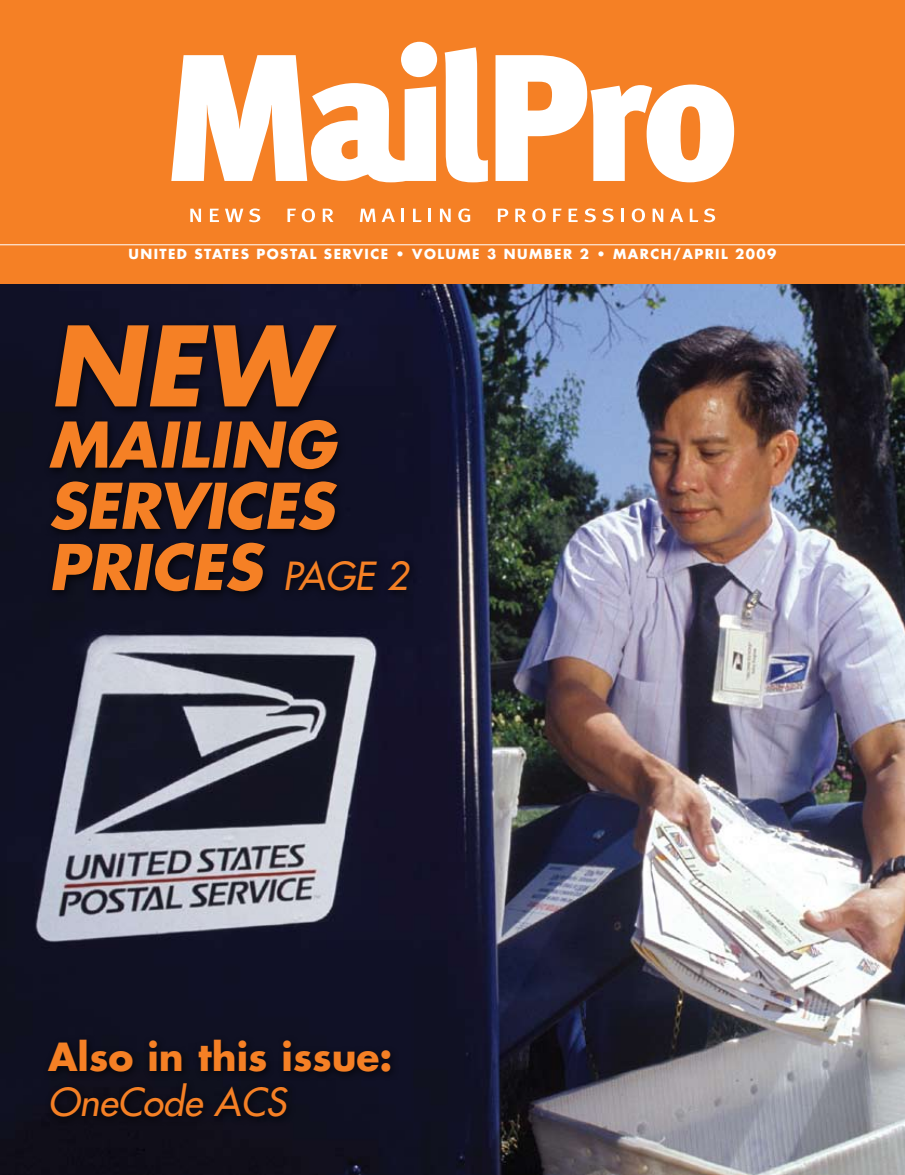
<style>
.page{position:relative;width:905px;height:1175px;background:#fff}
.page>*{position:absolute;margin:0;border:0;box-sizing:border-box;transform-origin:0 0}
.t1{font:italic 700 107.55px "Futura";color:#f58025}
.t2{font:italic 700 61.2px/61.2px "Futura";color:#f58025}
.t3{font:700 37.65px "Futura";color:#f58025}
.t4{font:italic 37.65px "Futura";color:#f58025}
.t5{font:700 13.5px "Futura";letter-spacing:.105em;color:#fff}
.s1{font-weight:400;font-size:37.65px}
</style>
<div class="page">
<img style="left:0;top:284px;width:904px;height:890px">
<div style="left:0;top:0;width:904px;height:284px;background:#f58025"></div>
<hr style="left:0;top:244px;width:904px;height:1px;background:#fff">
<svg style="left:495px;top:55px;width:239px;height:127px"></svg>
<svg style="left:444px;top:47px;width:44px;height:135px"></svg>
<svg style="left:171px;top:42px;width:266px;height:140px"></svg>
<svg style="left:190px;top:209px;width:11px;height:13px"></svg>
<svg style="left:210px;top:209px;width:9px;height:13px"></svg>
<svg style="left:225px;top:209px;width:18px;height:13px"></svg>
<svg style="left:249px;top:208px;width:11px;height:14px"></svg>
<svg style="left:287px;top:209px;width:9px;height:13px"></svg>
<svg style="left:302px;top:208px;width:13px;height:14px"></svg>
<svg style="left:323px;top:209px;width:10px;height:13px"></svg>
<svg style="left:360px;top:209px;width:15px;height:13px"></svg>
<svg style="left:381px;top:209px;width:14px;height:13px"></svg>
<svg style="left:401px;top:209px;width:3px;height:13px"></svg>
<svg style="left:413px;top:209px;width:8px;height:13px"></svg>
<svg style="left:428px;top:209px;width:3px;height:13px"></svg>
<svg style="left:440px;top:209px;width:10px;height:13px"></svg>
<svg style="left:458px;top:208px;width:12px;height:14px"></svg>
<svg style="left:498px;top:209px;width:10px;height:13px"></svg>
<svg style="left:515px;top:209px;width:11px;height:13px"></svg>
<svg style="left:532px;top:208px;width:13px;height:14px"></svg>
<svg style="left:553px;top:209px;width:8px;height:13px"></svg>
<svg style="left:568px;top:209px;width:9px;height:13px"></svg>
<svg style="left:584px;top:208px;width:11px;height:14px"></svg>
<svg style="left:602px;top:208px;width:11px;height:14px"></svg>
<svg style="left:621px;top:209px;width:3px;height:13px"></svg>
<svg style="left:631px;top:208px;width:14px;height:14px"></svg>
<svg style="left:652px;top:209px;width:11px;height:13px"></svg>
<svg style="left:670px;top:209px;width:13px;height:13px"></svg>
<svg style="left:689px;top:208px;width:26px;height:14px"></svg>
<div style="left:43px;top:320px;width:375px;height:282px;background:#000;opacity:.75"></div>
<div style="left:42px;top:1033px;width:357px;height:93px;background:#0e0e1c"></div>
<p class="t5" style="left:128px;top:245px;width:649px">UNITED STATES POSTAL SERVICE • VOLUME 3 NUMBER 2 • MARCH/APRIL 2009</p>
<h1 class="t1" style="left:48px;top:291px;width:275px">NEW</h1>
<h2 class="t2" style="left:48px;top:412px;width:361px">MAILING<br>SERVICES<br>PRICES <span class="s1">PAGE 2</span></h2>
<h3 class="t3" style="left:48px;top:1030px;width:346px">Also in this issue:</h3>
<h3 class="t4" style="left:48px;top:1077px;width:239px">OneCode ACS</h3>
</div>
